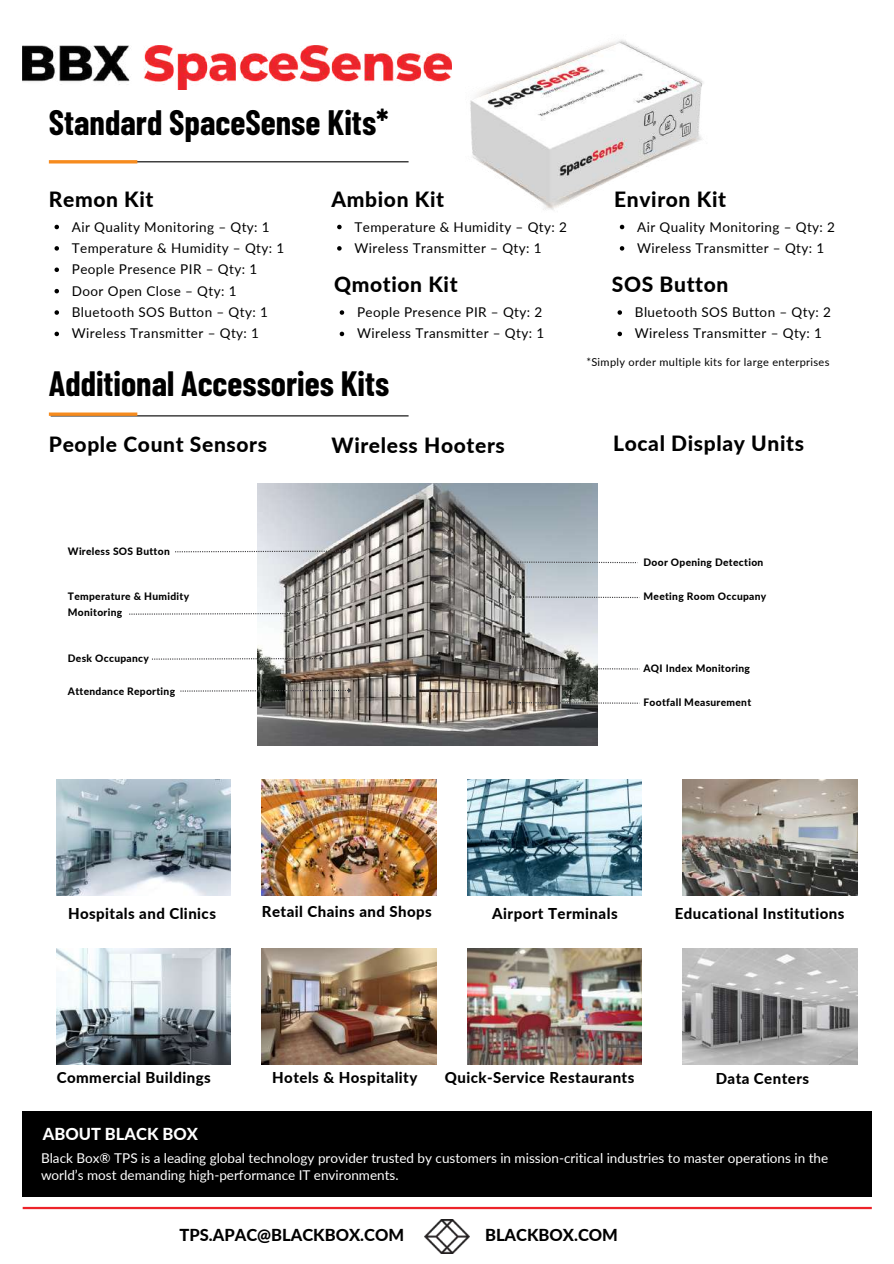
<style>
.page{position:relative;width:894px;height:1264px;background:#fff}
.page>*{position:absolute;margin:0;border:0;box-sizing:border-box;transform-origin:0 0}
.t1{font:700 34.5px "Barlow Condensed";color:#000}
.t2{font:700 34.35px "Barlow Condensed";color:#000}
.t3{font:800 21px "Lato";letter-spacing:.03em;color:#000}
.t4{font:800 16.5px "Lato";color:#000}
.t5{font:800 16.5px "Lato";color:#fff}
.t6{font:800 15px "Lato";letter-spacing:.03em;color:#000}
.t7{font:13.5px/21.3px "Lato";letter-spacing:.03em;color:#000}
.t8{font:13.5px/16.8px "Lato";color:#fff}
.t9{font:10.95px "Lato";letter-spacing:.03em;color:#000}
.t10{font:800 10.2px/16.2px "Lato";letter-spacing:.03em;color:#000}
</style>
<div class="page">
<hr style="left:51px;top:161px;width:357px;height:1px;background:#000">
<hr style="left:49px;top:160px;width:88px;height:3px;background:#f68b1e">
<hr style="left:51px;top:415px;width:357px;height:1px;background:#000">
<svg style="left:49px;top:412px;width:88px;height:4px"></svg>
<div style="left:23px;top:1111px;width:848px;height:85px;background:#000"></div>
<hr style="left:23px;top:1206px;width:848px;height:3px;background:#ed2329">
<img style="left:424px;top:1219px;width:45px;height:34px">
<img style="left:23px;top:45px;width:428px;height:44px">
<img style="left:470px;top:39px;width:233px;height:171px">
<img style="left:257px;top:483px;width:340px;height:263px">
<img style="left:467px;top:779px;width:174px;height:116px">
<img style="left:262px;top:779px;width:174px;height:116px">
<img style="left:56px;top:779px;width:174px;height:116px">
<img style="left:682px;top:779px;width:174px;height:116px">
<img style="left:56px;top:948px;width:174px;height:116px">
<img style="left:467px;top:948px;width:174px;height:116px">
<img style="left:262px;top:948px;width:174px;height:116px">
<img style="left:682px;top:948px;width:174px;height:116px">
<svg style="left:175px;top:548px;width:172px;height:7px"></svg>
<svg style="left:129px;top:610px;width:172px;height:7px"></svg>
<svg style="left:152px;top:655px;width:172px;height:7px"></svg>
<svg style="left:180px;top:687px;width:172px;height:7px"></svg>
<svg style="left:504px;top:559px;width:134px;height:7px"></svg>
<svg style="left:506px;top:593px;width:132px;height:8px"></svg>
<svg style="left:506px;top:665px;width:132px;height:7px"></svg>
<svg style="left:506px;top:699px;width:132px;height:7px"></svg>
<svg style="left:54px;top:225px;width:5px;height:4px"></svg>
<svg style="left:54px;top:246px;width:5px;height:5px"></svg>
<svg style="left:54px;top:267px;width:5px;height:5px"></svg>
<svg style="left:54px;top:289px;width:5px;height:4px"></svg>
<svg style="left:54px;top:310px;width:5px;height:5px"></svg>
<svg style="left:54px;top:332px;width:5px;height:4px"></svg>
<svg style="left:337px;top:225px;width:4px;height:4px"></svg>
<svg style="left:337px;top:246px;width:4px;height:5px"></svg>
<svg style="left:619px;top:225px;width:5px;height:4px"></svg>
<svg style="left:619px;top:246px;width:5px;height:5px"></svg>
<svg style="left:339px;top:310px;width:5px;height:5px"></svg>
<svg style="left:339px;top:332px;width:5px;height:4px"></svg>
<svg style="left:617px;top:310px;width:5px;height:5px"></svg>
<svg style="left:617px;top:332px;width:5px;height:4px"></svg>
<h1 class="t1" style="left:49px;top:100px;width:341px">Standard SpaceSense Kits*</h1>
<h3 class="t3" style="left:49px;top:186px;width:106px">Remon Kit</h3>
<p class="t7" style="left:72px;top:216px;width:214px">Air Quality Monitoring – Qty: 1<br>Temperature &amp; Humidity – Qty: 1<br>People Presence PIR – Qty: 1<br>Door Open Close – Qty: 1<br>Bluetooth SOS Button – Qty: 1<br>Wireless Transmitter – Qty: 1</p>
<h3 class="t3" style="left:331px;top:186px;width:114px">Ambion Kit</h3>
<p class="t7" style="left:354px;top:216px;width:214px">Temperature &amp; Humidity – Qty: 2<br>Wireless Transmitter – Qty: 1</p>
<h3 class="t3" style="left:334px;top:271px;width:125px">Qmotion Kit</h3>
<p class="t7" style="left:357px;top:301px;width:189px">People Presence PIR – Qty: 2<br>Wireless Transmitter – Qty: 1</p>
<h3 class="t3" style="left:614px;top:186px;width:113px">Environ Kit</h3>
<p class="t7" style="left:637px;top:216px;width:199px">Air Quality Monitoring – Qty: 2<br>Wireless Transmitter – Qty: 1</p>
<h3 class="t3" style="left:611px;top:271px;width:118px">SOS Button</h3>
<p class="t7" style="left:634px;top:301px;width:197px">Bluetooth SOS Button – Qty: 2<br>Wireless Transmitter – Qty: 1</p>
<p class="t9" style="left:586px;top:355px;width:245px">*Simply order multiple kits for large enterprises</p>
<h2 class="t2" style="left:49px;top:361px;width:342px">Additional Accessories Kits</h2>
<h3 class="t3" style="left:49px;top:431px;width:220px">People Count Sensors</h3>
<h3 class="t3" style="left:331px;top:432px;width:175px">Wireless Hooters</h3>
<h3 class="t3" style="left:613px;top:430px;width:192px">Local Display Units</h3>
<p class="t10" style="left:68px;top:543px;width:103px">Wireless SOS Button</p>
<p class="t10" style="left:68px;top:588px;width:123px">Temperature &amp; Humidity<br>Monitoring</p>
<p class="t10" style="left:68px;top:649px;width:82px">Desk Occupancy</p>
<p class="t10" style="left:68px;top:683px;width:109px">Attendance Reporting</p>
<p class="t10" style="left:643px;top:554px;width:121px">Door Opening Detection</p>
<p class="t10" style="left:643px;top:588px;width:124px">Meeting Room Occupany</p>
<p class="t10" style="left:643px;top:659px;width:108px">AQI Index Monitoring</p>
<p class="t10" style="left:643px;top:694px;width:109px">Footfall Measurement</p>
<p class="t6" style="left:68px;top:904px;width:149px">Hospitals and Clinics</p>
<p class="t6" style="left:262px;top:901px;width:171px">Retail Chains and Shops</p>
<p class="t6" style="left:492px;top:904px;width:127px">Airport Terminals</p>
<p class="t6" style="left:674px;top:904px;width:171px">Educational Institutions</p>
<p class="t6" style="left:57px;top:1068px;width:155px">Commercial Buildings</p>
<p class="t6" style="left:272px;top:1068px;width:147px">Hotels &amp; Hospitality</p>
<p class="t6" style="left:715px;top:1069px;width:95px">Data Centers</p>
<p class="t6" style="left:444px;top:1068px;width:191px">Quick-Service Restaurants</p>
<p class="t5" style="left:43px;top:1123px;width:156px">ABOUT BLACK BOX</p>
<p class="t8" style="left:41px;top:1149px;width:788px">Black Box® TPS is a leading global technology provider trusted by customers in mission-critical industries to master operations in the world’s most demanding high-performance IT environments.</p>
<p class="t4" style="left:179px;top:1224px;width:226px">TPS.APAC@BLACKBOX.COM</p>
<p class="t4" style="left:485px;top:1224px;width:134px">BLACKBOX.COM</p>
</div>
